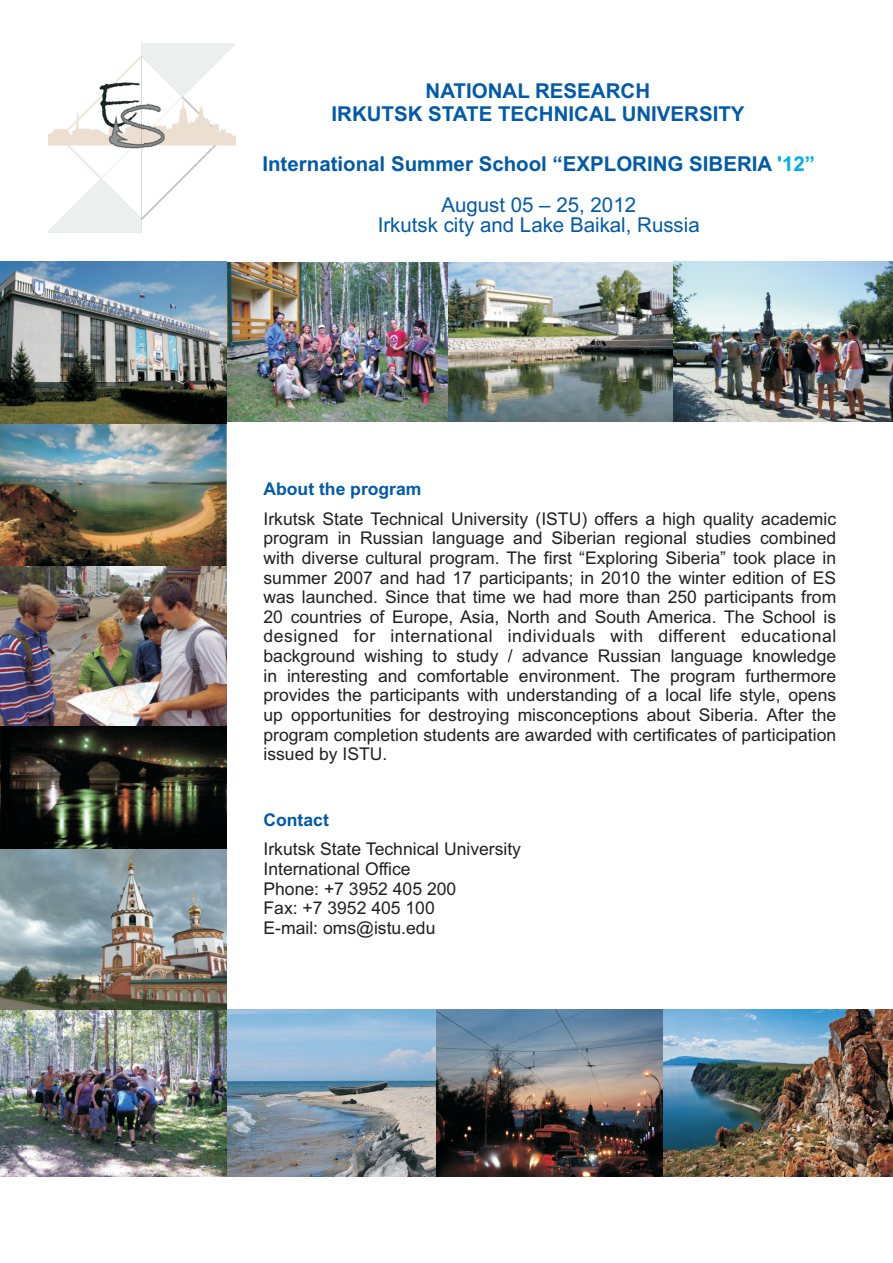
<style>
.page{position:relative;width:893px;height:1263px;background:#fff}
.page>*{position:absolute;margin:0;border:0;box-sizing:border-box;transform-origin:0 0}
.t1{font:700 20.55px/23px "Arial";color:#015aaa;text-align:center}
.t2{font:20.55px "Arial";color:#015aaa}
.t3{font:17.55px/19.6px "Arial";color:#231f20;text-align:justify}
.t4{font:700 17.55px "Arial";color:#015aaa}
.s1{color:#00aeef}
.s2{font-weight:400}
</style>
<div class="page">
<img style="left:226px;top:261px;width:667px;height:160px">
<img style="left:227px;top:1009px;width:666px;height:167px">
<img style="left:0;top:856px;width:227px;height:320px">
<img style="left:0;top:726px;width:227px;height:130px">
<img style="left:0;top:421px;width:227px;height:305px">
<img style="left:49px;top:44px;width:187px;height:188px">
<img style="left:0;top:262px;width:226px;height:161px">
<p class="t1" style="left:331px;top:81px;width:415px">NATIONAL RESEARCH<br>IRKUTSK STATE TECHNICAL UNIVERSITY</p>
<p class="t1" style="left:262px;top:145px;width:554px;line-height:41.2px">International Summer School “EXPLORING SIBERIA <span class="s1">'12”<br></span><span class="s2">August 05 – 25, 2012</span></p>
<p class="t2" style="left:378px;top:218px;width:324px">Irkutsk city and Lake Baikal, Russia</p>
<p class="t4" style="left:264px;top:482px;width:159px">About the program</p>
<p class="t3" style="left:263px;top:510px;width:574px">Irkutsk State Technical University (ISTU) offers a high quality academic program in Russian language and Siberian regional studies combined with diverse cultural program. The first “Exploring Siberia” took place in summer 2007 and had 17 participants; in 2010 the winter edition of ES was launched. Since that time we had more than 250 participants from 20 countries of Europe, Asia, North and South America. The School is designed for international individuals with different educational background wishing to study / advance Russian language knowledge in interesting and comfortable environment. The program furthermore provides the participants with understanding of a local life style, opens up opportunities for destroying misconceptions about Siberia. After the program completion students are awarded with certificates of participation issued by ISTU.</p>
<p class="t4" style="left:264px;top:813px;width:67px">Contact</p>
<p class="t3" style="left:264px;top:841px;width:259px;text-align:left">Irkutsk State Technical University<br>International Office<br>Phone: +7 3952 405 200<br>Fax: +7 3952 405 100<br>E-mail: oms@istu.edu</p>
</div>
